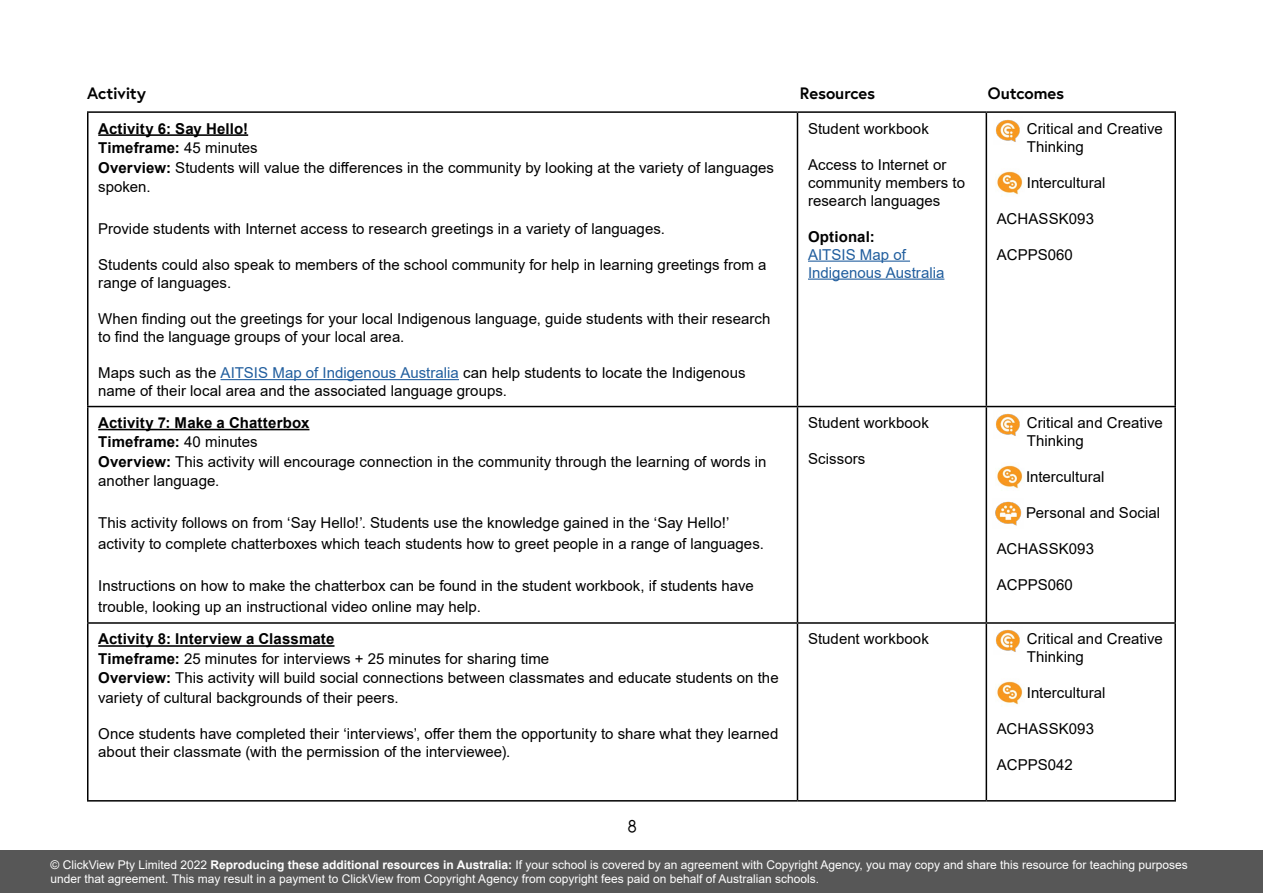
<style>
.page{position:relative;width:1263px;height:893px;background:#fff}
.page>*{position:absolute;margin:0;border:0;box-sizing:border-box;transform-origin:0 0}
.t1{font:18px "Louis George Cafe";color:#000}
.t2{font:700 16.5px "Europa";letter-spacing:-.01em;color:#000}
.t3{font:15px/19.5px "Arial";letter-spacing:.005em;color:#000}
.t4{font:15px/18px "Arial";color:#215e9e}
.t5{font:700 15px "Arial";letter-spacing:.01em;color:#000}
.t6{font:12px/14.4px "Arial";color:#fff}
.s1{font-weight:700}
.s2{color:#215e9e}
</style>
<div class="page">
<div style="left:0;top:850px;width:1263px;height:43px;background:#575757"></div>
<hr style="left:87px;top:111px;width:710px;height:2px;background:#000">
<hr style="left:87px;top:113px;width:1px;height:293px;background:#000">
<hr style="left:797px;top:111px;width:189px;height:2px;background:#000">
<hr style="left:797px;top:113px;width:1px;height:293px;background:#000">
<hr style="left:986px;top:111px;width:190px;height:2px;background:#000">
<hr style="left:985px;top:113px;width:2px;height:293px;background:#000">
<hr style="left:1174px;top:113px;width:2px;height:293px;background:#000">
<hr style="left:87px;top:406px;width:710px;height:1px;background:#000">
<hr style="left:87px;top:407px;width:1px;height:215px;background:#000">
<hr style="left:797px;top:406px;width:189px;height:1px;background:#000">
<hr style="left:797px;top:407px;width:1px;height:215px;background:#000">
<hr style="left:986px;top:406px;width:190px;height:1px;background:#000">
<hr style="left:985px;top:407px;width:2px;height:215px;background:#000">
<hr style="left:1174px;top:407px;width:2px;height:215px;background:#000">
<hr style="left:87px;top:622px;width:710px;height:2px;background:#000">
<hr style="left:87px;top:624px;width:1px;height:176px;background:#000">
<hr style="left:797px;top:622px;width:189px;height:2px;background:#000">
<hr style="left:797px;top:624px;width:1px;height:176px;background:#000">
<hr style="left:986px;top:622px;width:190px;height:2px;background:#000">
<hr style="left:985px;top:624px;width:2px;height:176px;background:#000">
<hr style="left:1174px;top:624px;width:2px;height:176px;background:#000">
<hr style="left:87px;top:800px;width:710px;height:2px;background:#000">
<hr style="left:797px;top:800px;width:189px;height:2px;background:#000">
<hr style="left:986px;top:800px;width:190px;height:2px;background:#000">
<hr style="left:98px;top:134px;width:150px;height:2px;background:#000">
<hr style="left:220px;top:379px;width:239px;height:1px;background:#215e9e">
<hr style="left:808px;top:261px;width:102px;height:1px;background:#215e9e">
<hr style="left:808px;top:279px;width:136px;height:1px;background:#215e9e">
<hr style="left:98px;top:429px;width:211px;height:1px;background:#000">
<hr style="left:98px;top:645px;width:236px;height:2px;background:#000">
<img style="left:995px;top:501px;width:27px;height:25px">
<img style="left:996px;top:119px;width:24px;height:23px">
<img style="left:996px;top:171px;width:27px;height:24px">
<img style="left:996px;top:413px;width:24px;height:23px">
<img style="left:996px;top:465px;width:27px;height:24px">
<img style="left:996px;top:629px;width:24px;height:23px">
<img style="left:996px;top:681px;width:27px;height:24px">
<p class="t2" style="left:87px;top:83px;width:61px">Activity</p>
<p class="t2" style="left:800px;top:83px;width:77px">Resources</p>
<p class="t2" style="left:988px;top:83px;width:78px">Outcomes</p>
<p class="t3" style="left:98px;top:118px;width:677px"><span class="s1">Activity 6: Say Hello!<br>Timeframe:</span> 45 minutes<br><span class="s1">Overview:</span> Students will value the differences in the community by looking at the variety of languages spoken.</p>
<p class="t3" style="left:98px;top:219px;width:568px">Provide students with Internet access to research greetings in a variety of languages.</p>
<p class="t3" style="left:98px;top:256px;width:670px;line-height:18px">Students could also speak to members of the school community for help in learning greetings from a range of languages.</p>
<p class="t3" style="left:98px;top:310px;width:674px;line-height:18px">When finding out the greetings for your local Indigenous language, guide students with their research to find the language groups of your local area.</p>
<p class="t3" style="left:98px;top:364px;width:649px;line-height:18px">Maps such as the <span class="s2">AITSIS Map of Indigenous Australia</span> can help students to locate the Indigenous name of their local area and the associated language groups.</p>
<p class="t3" style="left:98px;top:413px;width:670px"><span class="s1">Activity 7: Make a Chatterbox<br>Timeframe:</span> 40 minutes<br><span class="s1">Overview:</span> This activity will encourage connection in the community through the learning of words in another language.</p>
<p class="t3" style="left:98px;top:513px;width:667px;line-height:21px">This activity follows on from ‘Say Hello!’. Students use the knowledge gained in the ‘Say Hello!’ activity to complete chatterboxes which teach students how to greet people in a range of languages.</p>
<p class="t3" style="left:98px;top:576px;width:657px;line-height:21px">Instructions on how to make the chatterbox can be found in the student workbook, if students have trouble, looking up an instructional video online may help.</p>
<p class="t3" style="left:98px;top:629px;width:682px"><span class="s1">Activity 8: Interview a Classmate<br>Timeframe:</span> 25 minutes for interviews + 25 minutes for sharing time<br><span class="s1">Overview:</span> This activity will build social connections between classmates and educate students on the variety of cultural backgrounds of their peers.</p>
<p class="t3" style="left:98px;top:724px;width:682px;line-height:18px">Once students have completed their ‘interviews’, offer them the opportunity to share what they learned about their classmate (with the permission of the interviewee).</p>
<p class="t1" style="left:627px;top:815px;width:11px">8</p>
<p class="t3" style="left:808px;top:118px;width:122px">Student workbook</p>
<p class="t3" style="left:808px;top:155px;width:159px;line-height:18px">Access to Internet or community members to research languages</p>
<p class="t5" style="left:808px;top:226px;width:68px">Optional:</p>
<p class="t4" style="left:808px;top:245px;width:138px">AITSIS Map of<br>Indigenous Australia</p>
<p class="t3" style="left:1027px;top:119px;width:137px;line-height:18px">Critical and Creative<br>Thinking</p>
<p class="t3" style="left:1027px;top:172px;width:80px">Intercultural</p>
<p class="t3" style="left:997px;top:208px;width:99px">ACHASSK093</p>
<p class="t3" style="left:997px;top:244px;width:77px">ACPPS060</p>
<p class="t3" style="left:808px;top:413px;width:122px">Student workbook</p>
<p class="t3" style="left:808px;top:449px;width:59px">Scissors</p>
<p class="t3" style="left:1027px;top:414px;width:137px;line-height:18px">Critical and Creative<br>Thinking</p>
<p class="t3" style="left:1026px;top:467px;width:80px">Intercultural</p>
<p class="t3" style="left:1026px;top:503px;width:136px">Personal and Social</p>
<p class="t3" style="left:997px;top:539px;width:99px">ACHASSK093</p>
<p class="t3" style="left:997px;top:575px;width:77px">ACPPS060</p>
<p class="t3" style="left:808px;top:629px;width:122px">Student workbook</p>
<p class="t3" style="left:1027px;top:630px;width:137px;line-height:18px">Critical and Creative<br>Thinking</p>
<p class="t3" style="left:1027px;top:683px;width:80px">Intercultural</p>
<p class="t3" style="left:997px;top:719px;width:99px">ACHASSK093</p>
<p class="t3" style="left:997px;top:755px;width:77px">ACPPS042</p>
<p class="t6" style="left:51px;top:857px;width:1139px">© ClickView Pty Limited 2022 <span class="s1">Reproducing these additional resources in Australia:</span> If your school is covered by an agreement with Copyright Agency, you may copy and share this resource for teaching purposes under that agreement. This may result in a payment to ClickView from Copyright Agency from copyright fees paid on behalf of Australian schools.</p>
</div>
